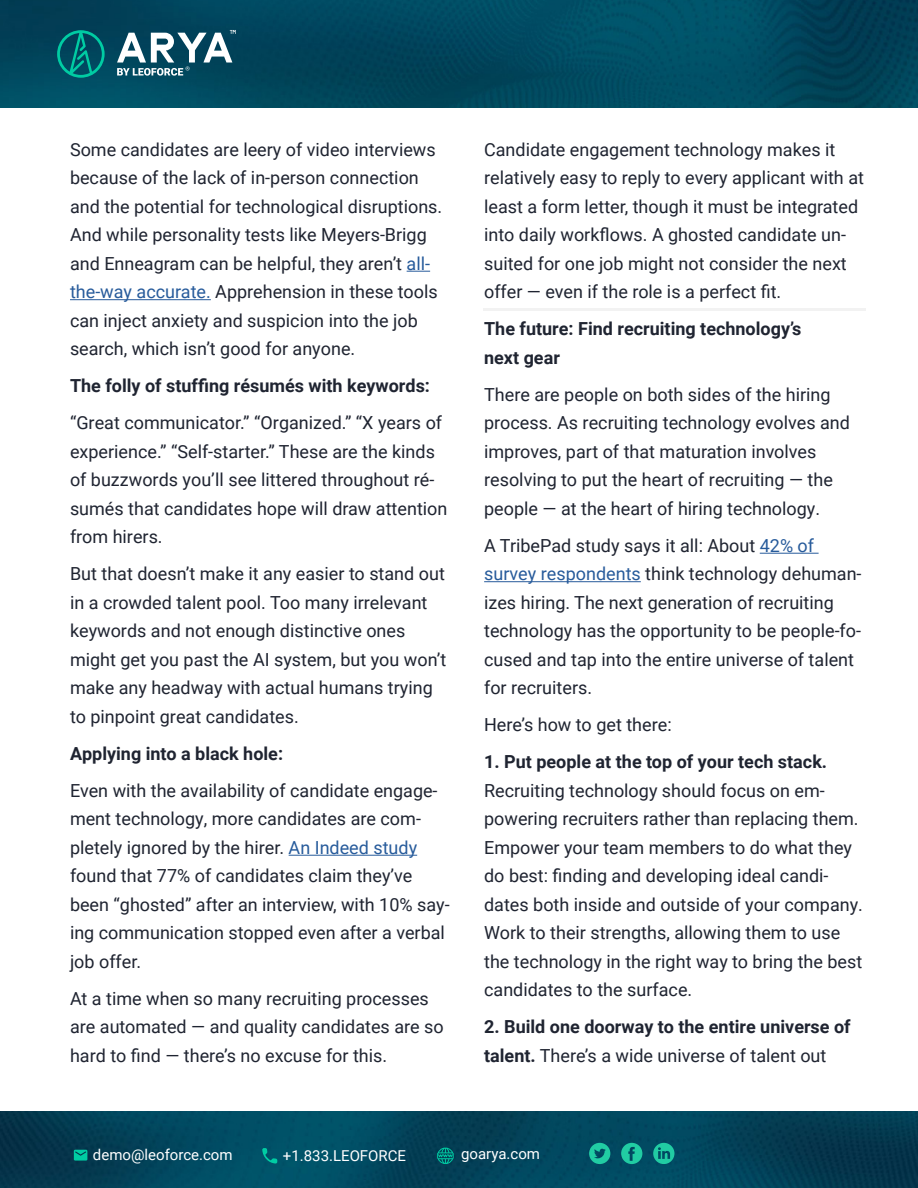
<style>
.page{position:relative;width:918px;height:1188px;background:#fff}
.page>*{position:absolute;margin:0;border:0;box-sizing:border-box;transform-origin:0 0}
.t1{font:18px/28.5px "Roboto";color:#1f2431}
.t2{font:700 18px/28.5px "Roboto";color:#1f2431}
.t3{font:15px "Roboto";color:#fff}
.s1{color:#275b9b}
.s2{font-weight:400}
</style>
<div class="page">
<img style="left:0;top:1112px;width:918px;height:76px">
<svg style="left:407px;top:271px;width:23px;height:1px"></svg>
<hr style="left:70px;top:299px;width:141px;height:1px;background:#275b9b">
<hr style="left:289px;top:855px;width:128px;height:1px;background:#275b9b">
<img style="left:0;top:0;width:918px;height:107px">
<svg style="left:57px;top:30px;width:48px;height:48px;background:#006b70"></svg>
<svg style="left:117px;top:30px;width:119px;height:46px"></svg>
<svg style="left:74px;top:1150px;width:13px;height:11px"></svg>
<svg style="left:262px;top:1148px;width:15px;height:16px"></svg>
<svg style="left:437px;top:1146px;width:17px;height:19px"></svg>
<svg style="left:589px;top:1143px;width:21px;height:21px"></svg>
<svg style="left:621px;top:1143px;width:21px;height:21px"></svg>
<svg style="left:653px;top:1143px;width:21px;height:21px"></svg>
<hr style="left:760px;top:553px;width:59px;height:1px;background:#275b9b">
<hr style="left:484px;top:581px;width:157px;height:1px;background:#275b9b">
<hr style="left:483px;top:308px;width:383px;height:3px;background:#f2f2f2">
<p class="t1" style="left:70px;top:135px;width:374px">Some candidates are leery of video interviews because of the lack of in-person connection and the potential for technological disruptions.<br>And while personality tests like Meyers-Brigg and Enneagram can be helpful, they aren’t <span class="s1">all&shy;the-way accurate.</span> Apprehension in these tools can inject anxiety and suspicion into the job search, which isn’t good for anyone.</p>
<p class="t2" style="left:70px;top:371px;width:362px">The folly of stuffing résumés with keywords:</p>
<p class="t1" style="left:70px;top:408px;width:379px">“Great communicator.” “Organized.” “X years of experience.” “Self-starter.” These are the kinds of buzzwords you’ll see littered throughout ré&shy;sumés that candidates hope will draw attention from hirers.</p>
<p class="t1" style="left:70px;top:559px;width:378px">But that doesn’t make it any easier to stand out in a crowded talent pool. Too many irrelevant keywords and not enough distinctive ones might get you past the AI system, but you won’t make any headway with actual humans trying to pinpoint great candidates.</p>
<p class="t2" style="left:70px;top:738px;width:215px">Applying into a black hole:</p>
<p class="t1" style="left:70px;top:776px;width:381px">Even with the availability of candidate engage&shy;ment technology, more candidates are com&shy;pletely ignored by the hirer. <span class="s1">An Indeed study </span>found that 77% of candidates claim they’ve been “ghosted” after an interview, with 10% say&shy;ing communication stopped even after a verbal job offer.</p>
<p class="t1" style="left:70px;top:983px;width:375px">At a time when so many recruiting processes are automated — and quality candidates are so hard to find — there’s no excuse for this.</p>
<p class="t1" style="left:484px;top:135px;width:381px">Candidate engagement technology makes it relatively easy to reply to every applicant with at least a form letter, though it must be integrated into daily workflows. A ghosted candidate un&shy;suited for one job might not consider the next offer — even if the role is a perfect fit.</p>
<p class="t2" style="left:484px;top:314px;width:319px">The future: Find recruiting technology’s next gear</p>
<p class="t1" style="left:484px;top:380px;width:367px">There are people on both sides of the hiring process. As recruiting technology evolves and improves, part of that maturation involves resolving to put the heart of recruiting — the people — at the heart of hiring technology.</p>
<p class="t1" style="left:484px;top:531px;width:379px">A TribePad study says it all: About <span class="s1">42% of survey respondents</span> think technology dehuman&shy;izes hiring. The next generation of recruiting technology has the opportunity to be people-fo&shy;cused and tap into the entire universe of talent for recruiters.</p>
<p class="t1" style="left:484px;top:710px;width:189px">Here’s how to get there:</p>
<p class="t2" style="left:484px;top:747px;width:345px">1. Put people at the top of your tech stack.</p>
<p class="t1" style="left:484px;top:776px;width:380px">Recruiting technology should focus on em&shy;powering recruiters rather than replacing them.<br>Empower your team members to do what they do best: finding and developing ideal candi&shy;dates both inside and outside of your company.<br>Work to their strengths, allowing them to use the technology in the right way to bring the best candidates to the surface.</p>
<p class="t2" style="left:484px;top:1012px;width:368px">2. Build one doorway to the entire universe of talent. <span class="s2">There’s a wide universe of talent out</span></p>
<p class="t3" style="left:93px;top:1144px;width:141px">demo@leoforce.com</p>
<p class="t3" style="left:283px;top:1145px;width:125px">+1.833.LEOFORCE</p>
<p class="t3" style="left:461px;top:1143px;width:80px">goarya.com</p>
</div>
